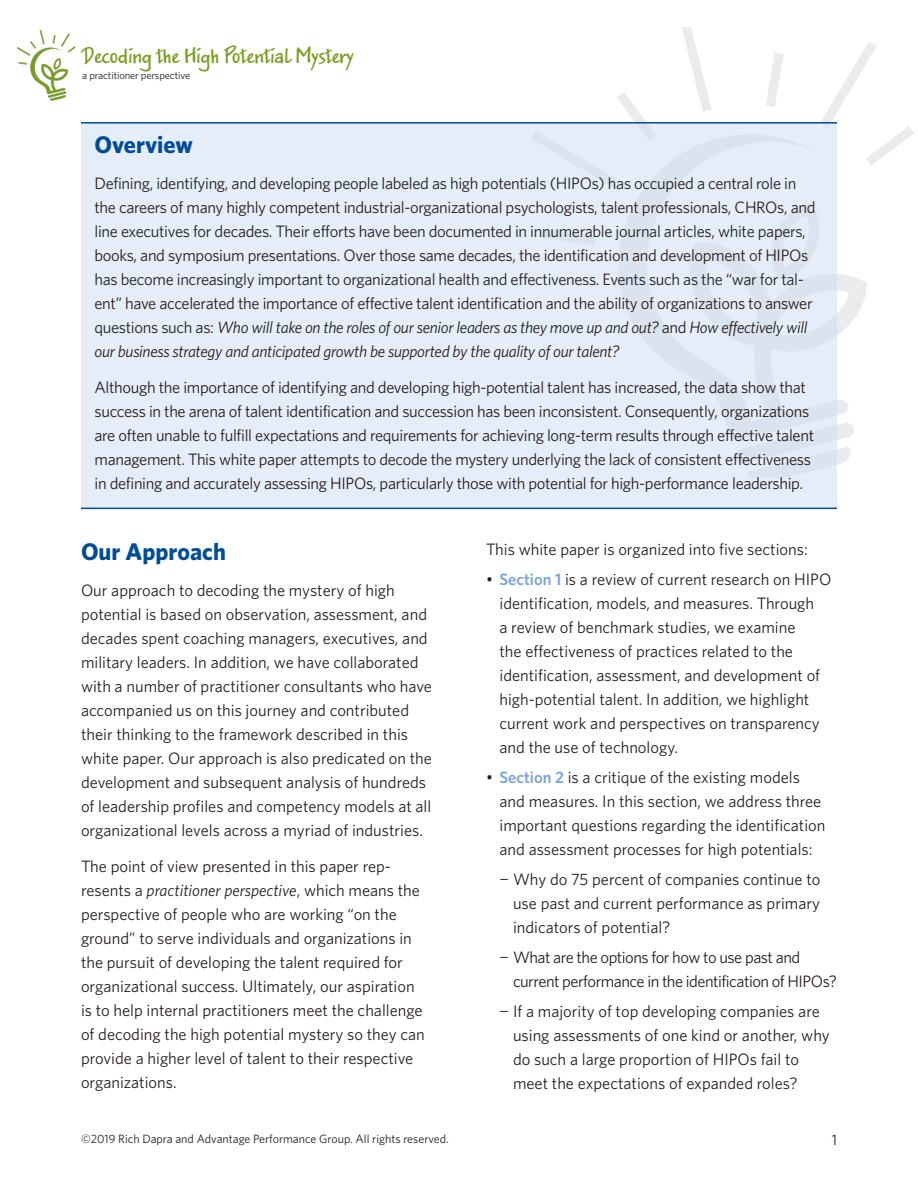
<style>
.page{position:relative;width:918px;height:1188px;background:#fff}
.page>*{position:absolute;margin:0;border:0;box-sizing:border-box;transform-origin:0 0}
.Heading_1{font:700 24px "Whitney";color:#004c97}
.t1{font:19.5px "Jakob";letter-spacing:.01em;color:#789e21}
.Body{font:16.5px/24px "Whitney";letter-spacing:-.005em;color:#231f20}
.Body-2{font:16.5px/24px "Whitney";letter-spacing:-.03em;color:#231f20}
.t2{font:15px "Whitney";color:#231f20}
.t3{font:12px "Whitney";color:#231f20}
.t4{font:10.5px "Whitney";letter-spacing:-.01em;color:#231f20}
.s1{font-style:italic}
.s2{font-weight:600;color:#7ba4db}
</style>
<div class="page">
<img style="left:17px;top:30px;width:59px;height:71px">
<div style="left:81px;top:122px;width:756px;height:386px;background:#e4edf8"></div>
<hr style="left:81px;top:122px;width:756px;height:2px;background:#004c97">
<hr style="left:81px;top:508px;width:756px;height:1px;background:#004c97">
<p class="t1" style="left:82px;top:41px;width:273px">Decoding the High Potential Mystery</p>
<p class="t4" style="left:82px;top:69px;width:110px">a practitioner perspective</p>
<p class="Heading_1" style="left:94px;top:130px;width:100px">Overview</p>
<p class="Body" style="left:94px;top:171px;width:723px">Defining, identifying, and developing people labeled as high potentials (HIPOs) has occupied a central role in the careers of many highly competent industrial-organizational psychologists, talent professionals, CHROs, and line executives for decades. Their efforts have been documented in innumerable journal articles, white papers, books, and symposium presentations. Over those same decades, the identification and development of HIPOs has become increasingly important to organizational health and effectiveness. Events such as the “war for tal&shy;ent” have accelerated the importance of effective talent identification and the ability of organizations to answer questions such as: <span class="s1">Who will take on the roles of our senior leaders as they move up and out?</span> and <span class="s1">How effectively will our business strategy and anticipated growth be supported by the quality of our talent?</span></p>
<p class="Body" style="left:94px;top:375px;width:721px">Although the importance of identifying and developing high-potential talent has increased, the data show that success in the arena of talent identification and succession has been inconsistent. Consequently, organizations are often unable to fulfill expectations and requirements for achieving long-term results through effective talent management. This white paper attempts to decode the mystery underlying the lack of consistent effectiveness in defining and accurately assessing HIPOs, particularly those with potential for high-performance leadership.</p>
<p class="Heading_1" style="left:81px;top:537px;width:146px">Our Approach</p>
<p class="Body" style="left:81px;top:578px;width:353px">Our approach to decoding the mystery of high potential is based on observation, assessment, and decades spent coaching managers, executives, and military leaders. In addition, we have collaborated with a number of practitioner consultants who have accompanied us on this journey and contributed their thinking to the framework described in this white paper. Our approach is also predicated on the development and subsequent analysis of hundreds of leadership profiles and competency models at all organizational levels across a myriad of industries.</p>
<p class="Body" style="left:81px;top:854px;width:345px">The point of view presented in this paper rep&shy;resents a <span class="s1">practitioner perspective</span>, which means the perspective of people who are working “on the ground” to serve individuals and organizations in the pursuit of developing the talent required for organizational success. Ultimately, our aspiration is to help internal practitioners meet the challenge of decoding the high potential mystery so they can provide a higher level of talent to their respective organizations.</p>
<p class="Body" style="left:486px;top:537px;width:323px">This white paper is organized into five sections:</p>
<p class="Body" style="left:500px;top:567px;width:333px;text-indent:-14px">• <span class="s2">Section 1</span> is a review of current research on HIPO identification, models, and measures. Through<br>a review of benchmark studies, we examine<br>the effectiveness of practices related to the identification, assessment, and development of high-potential talent. In addition, we highlight current work and perspectives on transparency and the use of technology.</p>
<p class="Body" style="left:500px;top:765px;width:328px;text-indent:-14px">• <span class="s2">Section 2</span> is a critique of the existing models and measures. In this section, we address three important questions regarding the identification and assessment processes for high potentials:</p>
<p class="Body" style="left:513px;top:867px;width:309px;text-align:justify;text-indent:-14px">¬ Why do 75 percent of companies continue to use past and current performance as primary indicators of potential?</p>
<p class="Body-2" style="left:513px;top:945px;width:326px;text-indent:-14px">¬ What are the options for how to use past and current performance in the identification of HIPOs?</p>
<p class="Body" style="left:513px;top:999px;width:318px;text-indent:-14px">¬ If a majority of top developing companies are using assessments of one kind or another, why do such a large proportion of HIPOs fail to meet the expectations of expanded roles?</p>
<p class="t3" style="left:81px;top:1132px;width:369px">©2019 Rich Dapra and Advantage Performance Group. All rights reserved.</p>
<p class="t2" style="left:832px;top:1131px;width:7px">1</p>
</div>
